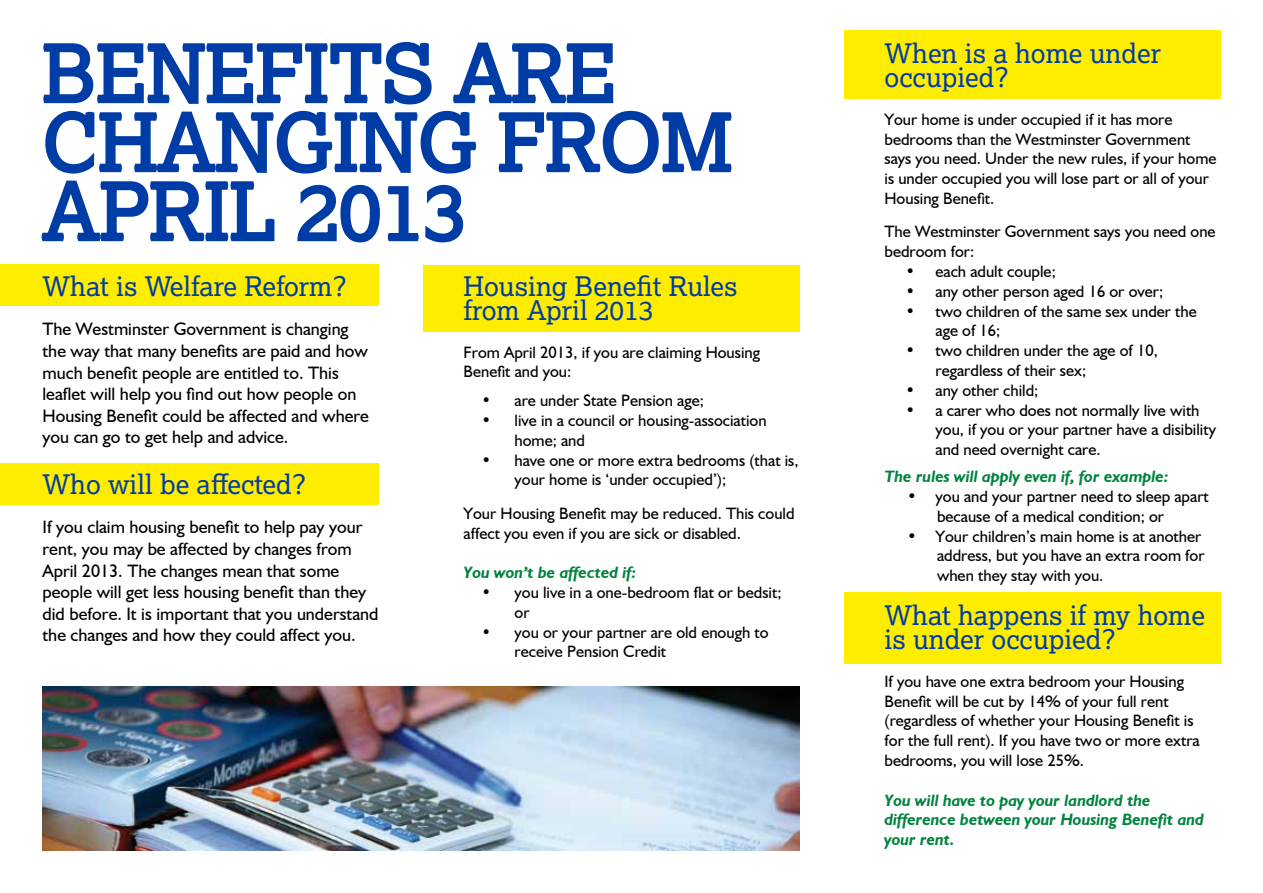
<style>
.page{position:relative;width:1263px;height:893px;background:#fff}
.page>*{position:absolute;margin:0;border:0;box-sizing:border-box;transform-origin:0 0}
.t1{font:78px/69px "Lexia";color:#003ca6}
.t2{font:27px/24px "Lexia";color:#003ca6}
.t3{font:18px/21.6px "Humanist 521 BT";color:#000}
.t4{font:16.5px/19.8px "Humanist 521 BT";color:#000}
.t5{font:italic 700 16.5px/19.8px "Humanist 521 BT";color:#00833e}
</style>
<div class="page">
<div style="left:844px;top:592px;width:376px;height:71px;background:#ffed00"></div>
<div style="left:844px;top:31px;width:376px;height:68px;background:#ffed00"></div>
<div style="left:423px;top:265px;width:376px;height:67px;background:#ffed00"></div>
<div style="left:0;top:463px;width:378px;height:42px;background:#ffed00"></div>
<div style="left:0;top:265px;width:378px;height:41px;background:#ffed00"></div>
<svg style="left:41px;top:42px;width:691px;height:201px"></svg>
<img style="left:43px;top:687px;width:756px;height:163px">
<h1 class="t1" style="left:43px;top:37px;width:691px">BENEFITS ARE<br>CHANGING FROM<br>APRIL 2013</h1>
<h2 class="t2" style="left:43px;top:273px;width:306px">What is Welfare Reform?</h2>
<p class="t3" style="left:43px;top:318px;width:328px">The Westminster Government is changing the way that many benefits are paid and how much benefit people are entitled to. This leaflet will help you find out how people on Housing Benefit could be affected and where you can go to get help and advice.</p>
<h2 class="t2" style="left:43px;top:471px;width:265px">Who will be affected?</h2>
<p class="t3" style="left:43px;top:516px;width:337px">If you claim housing benefit to help pay your rent, you may be affected by changes from April 2013. The changes mean that some people will get less housing benefit than they did before. It is important that you understand the changes and how they could affect you.</p>
<h2 class="t2" style="left:463px;top:273px;width:275px">Housing Benefit Rules from April 2013</h2>
<p class="t4" style="left:463px;top:342px;width:298px">From April 2013, if you are claiming Housing<br>Benefit and you:</p>
<p class="t4" style="left:481px;top:390px;width:224px">• are under State Pension age;</p>
<p class="t4" style="left:514px;top:410px;width:254px;text-indent:-33px">• live in a council or housing-association home; and</p>
<p class="t4" style="left:514px;top:450px;width:286px;text-indent:-33px">• have one or more extra bedrooms (that is, your home is ‘under occupied’);</p>
<p class="t4" style="left:463px;top:503px;width:333px">Your Housing Benefit may be reduced. This could affect you even if you are sick or disabled.</p>
<p class="t5" style="left:463px;top:562px;width:174px">You won’t be affected if:</p>
<p class="t4" style="left:514px;top:582px;width:269px;text-indent:-33px">• you live in a one-bedroom flat or bedsit; or</p>
<p class="t4" style="left:514px;top:622px;width:256px;text-indent:-33px">• you or your partner are old enough to receive Pension Credit</p>
<h2 class="t2" style="left:884px;top:41px;width:278px">When is a home under occupied?</h2>
<p class="t4" style="left:884px;top:109px;width:333px">Your home is under occupied if it has more bedrooms than the Westminster Government says you need. Under the new rules, if your home is under occupied you will lose part or all of your Housing Benefit.</p>
<p class="t4" style="left:884px;top:221px;width:333px">The Westminster Government says you need one bedroom for:</p>
<p class="t4" style="left:905px;top:261px;width:152px">• each adult couple;</p>
<p class="t4" style="left:905px;top:281px;width:259px">• any other person aged 16 or over;</p>
<p class="t4" style="left:935px;top:301px;width:263px;text-indent:-30px">• two children of the same sex under the age of 16;</p>
<p class="t4" style="left:935px;top:340px;width:224px;text-indent:-30px">• two children under the age of 10, regardless of their sex;</p>
<p class="t4" style="left:905px;top:380px;width:134px">• any other child;</p>
<p class="t4" style="left:935px;top:400px;width:282px;text-indent:-30px">• a carer who does not normally live with you, if you or your partner have a disibility and need overnight care.</p>
<p class="t5" style="left:884px;top:466px;width:285px">The rules will apply even if, for example:</p>
<p class="t4" style="left:937px;top:486px;width:273px;text-indent:-30px">• you and your partner need to sleep apart because of a medical condition; or</p>
<p class="t4" style="left:937px;top:526px;width:269px;text-indent:-30px">• Your children’s main home is at another address, but you have an extra room for when they stay with you.</p>
<h2 class="t2" style="left:884px;top:602px;width:322px">What happens if my home is under occupied?</h2>
<p class="t4" style="left:884px;top:671px;width:317px">If you have one extra bedroom your Housing Benefit will be cut by 14% of your full rent (regardless of whether your Housing Benefit is for the full rent). If you have two or more extra bedrooms, you will lose 25%.</p>
<p class="t5" style="left:884px;top:790px;width:321px">You will have to pay your landlord the difference between your Housing Benefit and your rent.</p>
</div>
